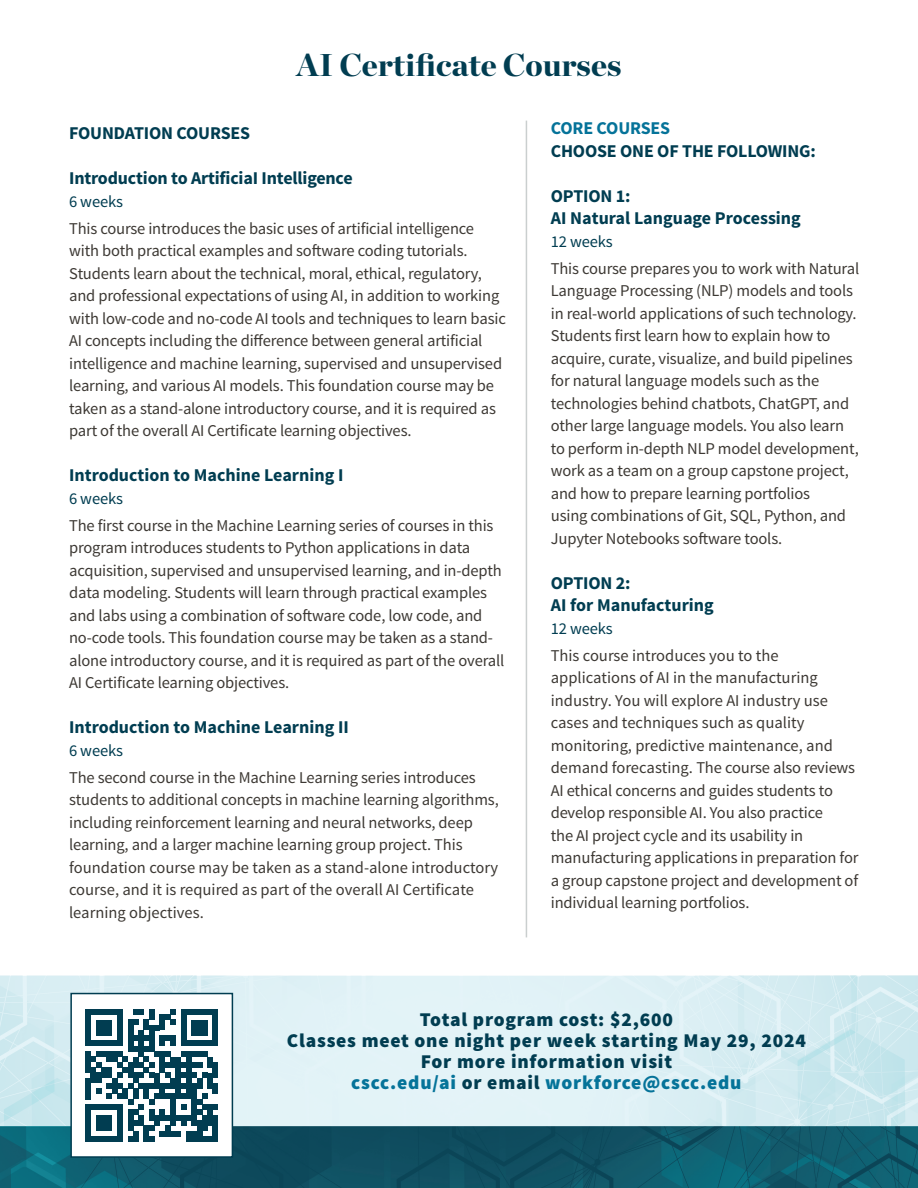
<style>
.page{position:relative;width:918px;height:1188px;background:#fff}
.page>*{position:absolute;margin:0;border:0;box-sizing:border-box;transform-origin:0 0}
.t1{font:900 31.5px "Chronicle Display";color:#013d51}
.t2{font:900 19.5px/21px "Source Sans Pro";letter-spacing:.04em;color:#013d51;text-align:center}
.t3{font:700 18px/22.5px "Source Sans Pro";letter-spacing:-.01em;color:#013d51}
.t4{font:700 18px "Source Sans Pro";letter-spacing:-.01em;color:#057399}
.t5{font:16.5px/22.5px "Source Sans Pro";letter-spacing:-.01em;color:#3d3934}
.t6{font:16.5px "Source Sans Pro";letter-spacing:-.01em;color:#013d51}
.s1{color:#057399}
</style>
<div class="page">
<img style="left:0;top:976px;width:918px;height:150px">
<img style="left:0;top:1126px;width:918px;height:62px">
<hr style="left:526px;top:121px;width:1px;height:816px;background:#cacfcf">
<div style="left:71px;top:994px;width:161px;height:163px;background:#fff"></div>
<svg style="left:85px;top:1009px;width:133px;height:133px"></svg>
<div style="left:213px;top:1115px;width:5px;height:16px;background:#013d51"></div>
<div style="left:213px;top:1131px;width:5px;height:11px;background:#013d51"></div>
<div style="left:70px;top:993px;width:163px;height:165px;border:2px solid #013d51"></div>
<h1 class="t1" style="left:297px;top:39px;width:326px">AI Certificate Courses</h1>
<p class="t3" style="left:69px;top:122px;width:182px">FOUNDATION COURSES</p>
<p class="t3" style="left:69px;top:167px;width:285px">Introduction to ArtificiaI Intelligence</p>
<p class="t6" style="left:69px;top:191px;width:55px">6 weeks</p>
<p class="t5" style="left:69px;top:217px;width:438px">This course introduces the basic uses of artificial intelligence with both practical examples and software coding tutorials.<br>Students learn about the technical, moral, ethical, regulatory, and professional expectations of using AI, in addition to working with low-code and no-code AI tools and techniques to learn basic AI concepts including the difference between general artificial intelligence and machine learning, supervised and unsupervised learning, and various AI models. This foundation course may be taken as a stand-alone introductory course, and it is required as part of the overall AI Certificate learning objectives.</p>
<p class="t3" style="left:69px;top:464px;width:276px">Introduction to Machine Learning I</p>
<p class="t6" style="left:69px;top:488px;width:55px">6 weeks</p>
<p class="t5" style="left:69px;top:514px;width:437px">The first course in the Machine Learning series of courses in this program introduces students to Python applications in data acquisition, supervised and unsupervised learning, and in-depth data modeling. Students will learn through practical examples and labs using a combination of software code, low code, and no-code tools. This foundation course may be taken as a stand&shy;alone introductory course, and it is required as part of the overall AI Certificate learning objectives.</p>
<p class="t3" style="left:69px;top:716px;width:281px">Introduction to Machine Learning II</p>
<p class="t6" style="left:69px;top:740px;width:55px">6 weeks</p>
<p class="t5" style="left:69px;top:766px;width:431px">The second course in the Machine Learning series introduces students to additional concepts in machine learning algorithms, including reinforcement learning and neural networks, deep learning, and a larger machine learning group project. This foundation course may be taken as a stand-alone introductory course, and it is required as part of the overall AI Certificate learning objectives.</p>
<p class="t4" style="left:551px;top:117px;width:121px">CORE COURSES</p>
<p class="t3" style="left:551px;top:140px;width:267px">CHOOSE ONE OF THE FOLLOWING:</p>
<p class="t3" style="left:551px;top:185px;width:252px">OPTION 1:<br>AI Natural Language Processing</p>
<p class="t6" style="left:551px;top:231px;width:63px">12 weeks</p>
<p class="t5" style="left:551px;top:257px;width:310px">This course prepares you to work with Natural Language Processing (NLP) models and tools in real-world applications of such technology.<br>Students first learn how to explain how to acquire, curate, visualize, and build pipelines for natural language models such as the technologies behind chatbots, ChatGPT, and other large language models. You also learn to perform in-depth NLP model development, work as a team on a group capstone project, and how to prepare learning portfolios<br>using combinations of Git, SQL, Python, and Jupyter Notebooks software tools.</p>
<p class="t3" style="left:551px;top:572px;width:164px">OPTION 2:<br>AI for Manufacturing</p>
<p class="t6" style="left:551px;top:618px;width:63px">12 weeks</p>
<p class="t5" style="left:551px;top:644px;width:309px">This course introduces you to the applications of AI in the manufacturing industry. You will explore AI industry use cases and techniques such as quality monitoring, predictive maintenance, and demand forecasting. The course also reviews AI ethical concerns and guides students to develop responsible AI. You also practice<br>the AI project cycle and its usability in manufacturing applications in preparation for a group capstone project and development of individual learning portfolios.</p>
<p class="t2" style="left:287px;top:1010px;width:520px">Total program cost: $2,600<br>Classes meet one night per week starting May 29, 2024<br>For more information visit<br><span class="s1">cscc.edu/ai</span> or email <span class="s1">workforce@cscc.edu</span></p>
</div>
